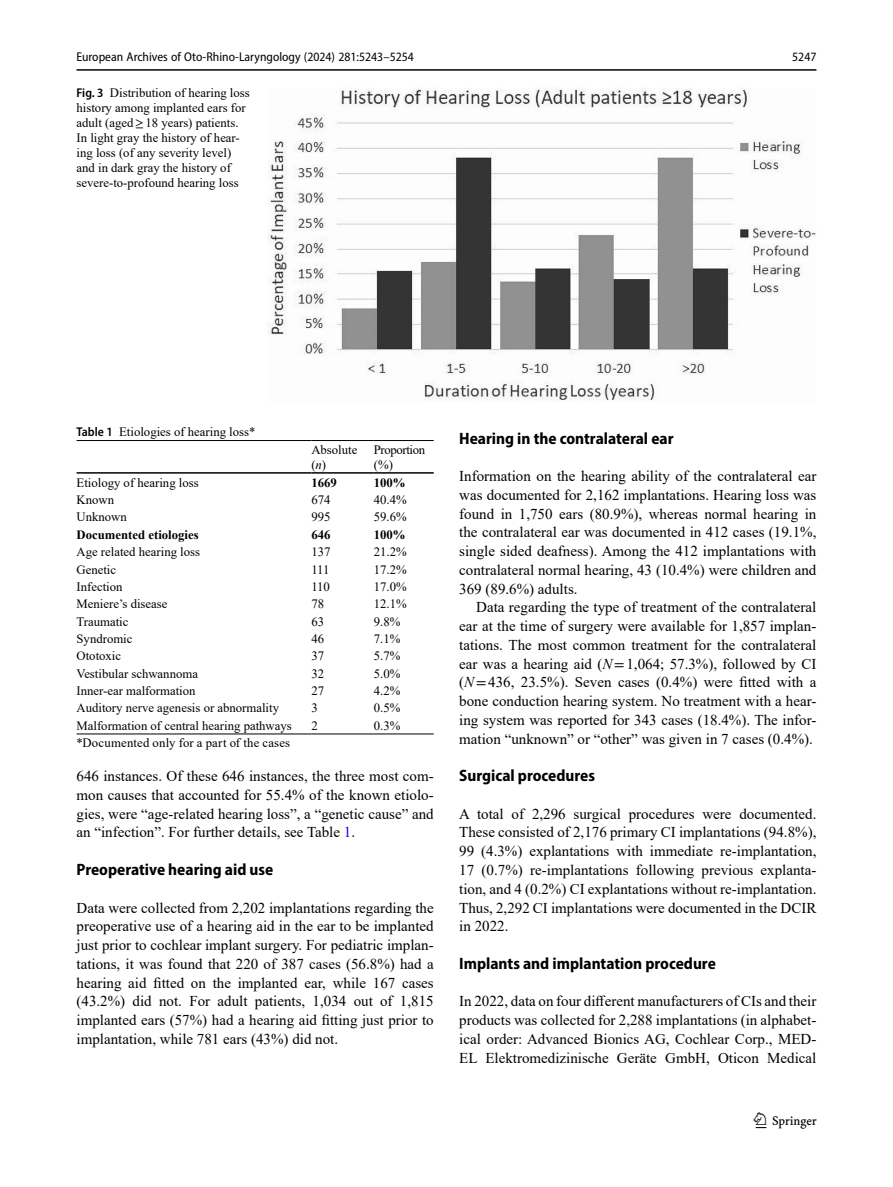
<style>
.page{position:relative;width:893px;height:1187px;background:#fff}
.page>*{position:absolute;margin:0;border:0;box-sizing:border-box;transform-origin:0 0}
.t1{font:22.5px "Springnew";color:#000}
.Head_2{font:700 semi-condensed 16.5px "Myriad Pro";color:#000}
.Body_Text{font:15px/18.8px "Times New Roman";color:#000;text-align:justify}
.Body_Text_Indent{font:15px/18.8px "Times New Roman";color:#000;text-align:justify}
.Table_Body{font:12.75px "Times New Roman";color:#000}
.Figure_Caption_Side{font:12.75px/15px "Times New Roman";color:#000}
.t2{font:semi-condensed 12.75px "Myriad Pro";color:#000}
.Table_Body-2{font:700 12.75px "Times New Roman";color:#000}
.Table_Footnote{font:12.75px "Times New Roman";letter-spacing:.01em;color:#000}
.Table_Caption{font:12.75px "Times New Roman";color:#000}
.Table_Head{font:12.75px "Times New Roman";letter-spacing:-.025em;color:#000}
.Table_Head-2{font:12.75px "Times New Roman";color:#000}
.s1{font-family:"Myriad Pro";font-weight:600;font-stretch:semi-condensed}
.s2{font-family:"STIX"}
.s3{font-style:italic}
.s4{color:#00f}
</style>
<div class="page">
<hr style="left:77px;top:69px;width:739px;height:2px;background:#000">
<hr style="left:77px;top:472px;width:234px;height:1px;background:#000">
<hr style="left:311px;top:440px;width:63px;height:1px;background:#000">
<hr style="left:311px;top:472px;width:63px;height:1px;background:#000">
<hr style="left:374px;top:440px;width:60px;height:1px;background:#000">
<hr style="left:374px;top:472px;width:60px;height:1px;background:#000">
<hr style="left:311px;top:733px;width:63px;height:1px;background:#000">
<hr style="left:374px;top:733px;width:60px;height:1px;background:#000">
<hr style="left:77px;top:733px;width:234px;height:1px;background:#000">
<hr style="left:77px;top:440px;width:234px;height:1px;background:#000">
<img style="left:268px;top:87px;width:548px;height:314px">
<p class="t2" style="left:77px;top:49px;width:339px">European Archives of Oto-Rhino-Laryngology (2024) 281:5243–5254</p>
<p class="Figure_Caption_Side" style="left:77px;top:84px;width:175px"><span class="s1">Fig. 3</span> Distribution of hearing loss history among implanted ears for adult (aged<span class="s2">≥</span>18 years) patients.<br>In light gray the history of hear&shy;ing loss (of any severity level) and in dark gray the history of severe-to-profound hearing loss</p>
<p class="t2" style="left:792px;top:49px;width:26px">5247</p>
<p class="Table_Caption" style="left:77px;top:423px;width:180px"><span class="s1">Table 1</span> Etiologies of hearing loss*</p>
<p class="Table_Head-2" style="left:311px;top:440px;width:48px">Absolute</p>
<p class="Table_Head" style="left:311px;top:455px;width:16px">(<span class="s3">n</span>)</p>
<p class="Table_Head" style="left:374px;top:440px;width:53px">Proportion</p>
<p class="Table_Head" style="left:374px;top:455px;width:21px">(%)</p>
<p class="Table_Body" style="left:77px;top:473px;width:124px">Etiology of hearing loss</p>
<p class="Table_Body-2" style="left:311px;top:473px;width:27px">1669</p>
<p class="Table_Body-2" style="left:374px;top:473px;width:33px">100%</p>
<p class="Table_Body" style="left:77px;top:491px;width:39px">Known</p>
<p class="Table_Body" style="left:311px;top:491px;width:21px">674</p>
<p class="Table_Body" style="left:374px;top:491px;width:34px">40.4%</p>
<p class="Table_Body" style="left:77px;top:508px;width:52px">Unknown</p>
<p class="Table_Body" style="left:311px;top:508px;width:21px">995</p>
<p class="Table_Body" style="left:374px;top:508px;width:34px">59.6%</p>
<p class="Table_Body-2" style="left:77px;top:525px;width:124px">Documented etiologies</p>
<p class="Table_Body-2" style="left:311px;top:525px;width:21px">646</p>
<p class="Table_Body-2" style="left:374px;top:525px;width:33px">100%</p>
<p class="Table_Body" style="left:77px;top:543px;width:125px">Age related hearing loss</p>
<p class="Table_Body" style="left:311px;top:543px;width:21px">137</p>
<p class="Table_Body" style="left:374px;top:543px;width:34px">21.2%</p>
<p class="Table_Body" style="left:77px;top:560px;width:41px">Genetic</p>
<p class="Table_Body" style="left:311px;top:560px;width:20px">111</p>
<p class="Table_Body" style="left:374px;top:560px;width:34px">17.2%</p>
<p class="Table_Body" style="left:77px;top:577px;width:48px">Infection</p>
<p class="Table_Body" style="left:311px;top:577px;width:20px">110</p>
<p class="Table_Body" style="left:374px;top:577px;width:34px">17.0%</p>
<p class="Table_Body" style="left:77px;top:595px;width:92px">Meniere’s disease</p>
<p class="Table_Body" style="left:311px;top:595px;width:14px">78</p>
<p class="Table_Body" style="left:374px;top:595px;width:34px">12.1%</p>
<p class="Table_Body" style="left:77px;top:612px;width:53px">Traumatic</p>
<p class="Table_Body" style="left:311px;top:612px;width:14px">63</p>
<p class="Table_Body" style="left:374px;top:612px;width:28px">9.8%</p>
<p class="Table_Body" style="left:77px;top:629px;width:57px">Syndromic</p>
<p class="Table_Body" style="left:311px;top:629px;width:14px">46</p>
<p class="Table_Body" style="left:374px;top:629px;width:28px">7.1%</p>
<p class="Table_Body" style="left:77px;top:647px;width:46px">Ototoxic</p>
<p class="Table_Body" style="left:311px;top:647px;width:14px">37</p>
<p class="Table_Body" style="left:374px;top:647px;width:28px">5.7%</p>
<p class="Table_Body" style="left:77px;top:664px;width:123px">Vestibular schwannoma</p>
<p class="Table_Body" style="left:311px;top:664px;width:14px">32</p>
<p class="Table_Body" style="left:374px;top:664px;width:28px">5.0%</p>
<p class="Table_Body" style="left:77px;top:681px;width:121px">Inner-ear malformation</p>
<p class="Table_Body" style="left:311px;top:681px;width:14px">27</p>
<p class="Table_Body" style="left:374px;top:681px;width:28px">4.2%</p>
<p class="Table_Body" style="left:77px;top:699px;width:204px">Auditory nerve agenesis or abnormality</p>
<p class="Table_Body" style="left:311px;top:699px;width:8px">3</p>
<p class="Table_Body" style="left:374px;top:699px;width:28px">0.5%</p>
<p class="Table_Body" style="left:77px;top:716px;width:217px">Malformation of central hearing pathways</p>
<p class="Table_Body" style="left:311px;top:716px;width:8px">2</p>
<p class="Table_Body" style="left:374px;top:716px;width:28px">0.3%</p>
<p class="Table_Footnote" style="left:77px;top:733px;width:215px">*Documented only for a part of the cases</p>
<p class="Body_Text" style="left:77px;top:766px;width:359px">646 instances. Of these 646 instances, the three most com&shy;mon causes that accounted for 55.4% of the known etiolo&shy;gies, were “age-related hearing loss”, a “genetic cause” and an “infection”. For further details, see Table <span class="s4">1</span>.</p>
<p class="Head_2" style="left:77px;top:858px;width:198px">Preoperative hearing aid use</p>
<p class="Body_Text" style="left:77px;top:897px;width:359px">Data were collected from 2,202 implantations regarding the preoperative use of a hearing aid in the ear to be implanted just prior to cochlear implant surgery. For pediatric implan&shy;tations, it was found that 220 of 387 cases (56.8%) had a hearing aid fitted on the implanted ear, while 167 cases (43.2%) did not. For adult patients, 1,034 out of 1,815 implanted ears (57%) had a hearing aid fitting just prior to implantation, while 781 ears (43%) did not.</p>
<p class="Head_2" style="left:459px;top:427px;width:216px">Hearing in the contralateral ear</p>
<p class="Body_Text" style="left:459px;top:466px;width:359px">Information on the hearing ability of the contralateral ear was documented for 2,162 implantations. Hearing loss was found in 1,750 ears (80.9%), whereas normal hearing in the contralateral ear was documented in 412 cases (19.1%, single sided deafness). Among the 412 implantations with contralateral normal hearing, 43 (10.4%) were children and 369 (89.6%) adults.</p>
<p class="Body_Text_Indent" style="left:459px;top:597px;width:359px;text-indent:17px">Data regarding the type of treatment of the contralateral ear at the time of surgery were available for 1,857 implan&shy;tations. The most common treatment for the contralateral ear was a hearing aid (<span class="s3">N</span><span class="s2">=</span>1,064; 57.3%), followed by CI (<span class="s3">N</span><span class="s2">=</span>436, 23.5%). Seven cases (0.4%) were fitted with a bone conduction hearing system. No treatment with a hear&shy;ing system was reported for 343 cases (18.4%). The infor&shy;mation “unknown” or “other” was given in 7 cases (0.4%).</p>
<p class="Head_2" style="left:459px;top:765px;width:137px">Surgical procedures</p>
<p class="Body_Text" style="left:459px;top:803px;width:359px">A total of 2,296 surgical procedures were documented.<br>These consisted of 2,176 primary CI implantations (94.8%), 99 (4.3%) explantations with immediate re-implantation, 17 (0.7%) re-implantations following previous explanta&shy;tion, and 4 (0.2%) CI explantations without re-implantation.<br>Thus, 2,292 CI implantations were documented in the DCIR in 2022.</p>
<p class="Head_2" style="left:459px;top:952px;width:258px">Implants and implantation procedure</p>
<p class="Body_Text" style="left:459px;top:991px;width:359px">In 2022, data on four different manufacturers of CIs and their products was collected for 2,288 implantations (in alphabet&shy;ical order: Advanced Bionics AG, Cochlear Corp., MED-EL Elektromedizinische Geräte GmbH, Oticon Medical</p>
<h1 class="t1" style="left:756px;top:1107px;width:63px">1 3</h1>
</div>
